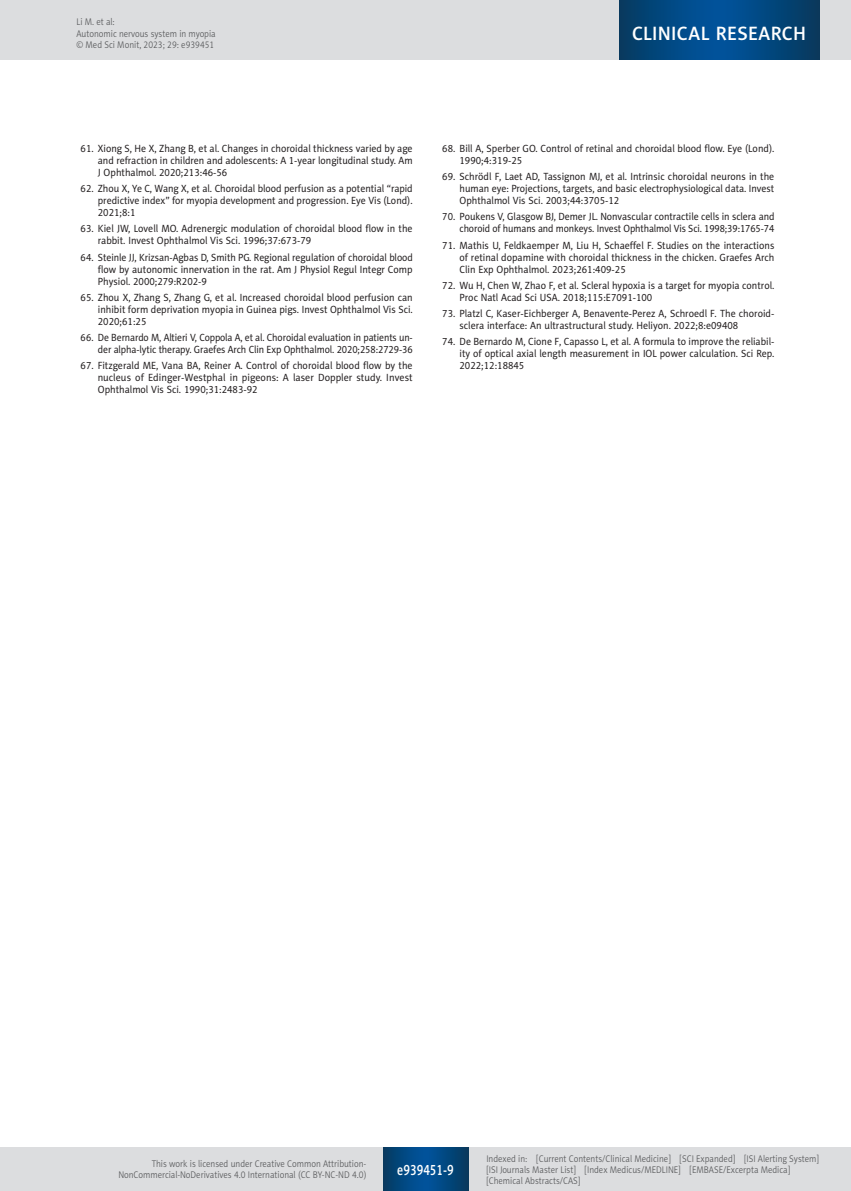
<style>
.page{position:relative;width:851px;height:1191px;background:#fff}
.page>*{position:absolute;margin:0;border:0;box-sizing:border-box;transform-origin:0 0}
.t1{font:19.5px "Naomi Sans EFN Medium";letter-spacing:.015em;color:#fff}
.t2{font:15px "Naomi Sans EFN Medium";color:#fff;scale:.8 1}
.MSM_Referencje_punkt{font:10.5px/12px "Naomi Sans EFN";color:#231f20;text-align:justify;scale:.95 1}
.MSM_Referencje_punkt-2{font:10.5px/12px "Naomi Sans EFN";color:#231f20;text-align:justify;scale:.94 1}
.MSM_Referencje_punkt-3{font:10.5px/12px "Naomi Sans EFN";color:#231f20;text-align:right;scale:.92 1}
.t3{font:9.75px/11.2px "Naomi Sans EFN Light";color:#57585a;scale:.9 1}
</style>
<div class="page">
<div style="left:0;top:1148px;width:850px;height:43px;background:#dcdddf"></div>
<svg style="left:383px;top:1147px;width:85px;height:43px"></svg>
<div style="left:0;top:0;width:850px;height:60px;background:#dcdddf"></div>
<svg style="left:619px;top:0;width:200px;height:60px"></svg>
<p class="t3" style="left:77px;top:16px;width:156px">Li M. et al:<br>Autonomic nervous system in myopia © Med Sci Monit, 2023; 29: e939451</p>
<h1 class="t1" style="left:632px;top:22px;width:175px">CLINICAL RESEARCH</h1>
<p class="MSM_Referencje_punkt" style="left:98px;top:142px;width:333px;text-indent:-17px">61. Xiong S, He X, Zhang B, et al. Changes in choroidal thickness varied by age and refraction in children and adolescents: A 1-year longitudinal study. Am J Ophthalmol. 2020;213:46-56</p>
<p class="MSM_Referencje_punkt-2" style="left:98px;top:183px;width:336px;text-indent:-17px">62. Zhou X, Ye C, Wang X, et al. Choroidal blood perfusion as a potential “rapid predictive index” for myopia development and progression. Eye Vis (Lond).<br>2021;8:1</p>
<p class="MSM_Referencje_punkt" style="left:98px;top:223px;width:333px;text-indent:-17px">63. Kiel JW, Lovell MO. Adrenergic modulation of choroidal blood flow in the rabbit. Invest Ophthalmol Vis Sci. 1996;37:673-79</p>
<p class="MSM_Referencje_punkt-2" style="left:98px;top:251px;width:336px;text-indent:-17px">64. Steinle JJ, Krizsan-Agbas D, Smith PG. Regional regulation of choroidal blood flow by autonomic innervation in the rat. Am J Physiol Regul Integr Comp Physiol. 2000;279:R202-9</p>
<p class="MSM_Referencje_punkt" style="left:98px;top:291px;width:333px;text-indent:-17px">65. Zhou X, Zhang S, Zhang G, et al. Increased choroidal blood perfusion can inhibit form deprivation myopia in Guinea pigs. Invest Ophthalmol Vis Sci.<br>2020;61:25</p>
<p class="MSM_Referencje_punkt-3" style="left:81px;top:332px;width:362px">66. De Bernardo M, Altieri V, Coppola A, et al. Choroidal evaluation in patients un&shy;der alpha-lytic therapy. Graefes Arch Clin Exp Ophthalmol. 2020;258:2729-36</p>
<p class="MSM_Referencje_punkt" style="left:98px;top:360px;width:333px;text-indent:-17px">67. Fitzgerald ME, Vana BA, Reiner A. Control of choroidal blood flow by the nucleus of Edinger-Westphal in pigeons: A laser Doppler study. Invest Ophthalmol Vis Sci. 1990;31:2483-92</p>
<p class="MSM_Referencje_punkt" style="left:459px;top:142px;width:333px;text-indent:-17px">68. Bill A, Sperber GO. Control of retinal and choroidal blood flow. Eye (Lond).<br>1990;4:319-25</p>
<p class="MSM_Referencje_punkt" style="left:459px;top:171px;width:333px;text-indent:-17px">69. Schrödl F, Laet AD, Tassignon MJ, et al. Intrinsic choroidal neurons in the human eye: Projections, targets, and basic electrophysiological data. Invest Ophthalmol Vis Sci. 2003;44:3705-12</p>
<p class="MSM_Referencje_punkt-2" style="left:442px;top:211px;width:355px;text-align:right">70. Poukens V, Glasgow BJ, Demer JL. Nonvascular contractile cells in sclera and choroid of humans and monkeys. Invest Ophthalmol Vis Sci. 1998;39:1765-74</p>
<p class="MSM_Referencje_punkt" style="left:459px;top:239px;width:333px;text-indent:-17px">71. Mathis U, Feldkaemper M, Liu H, Schaeffel F. Studies on the interactions of retinal dopamine with choroidal thickness in the chicken. Graefes Arch Clin Exp Ophthalmol. 2023;261:409-25</p>
<p class="MSM_Referencje_punkt" style="left:459px;top:279px;width:333px;text-indent:-17px">72. Wu H, Chen W, Zhao F, et al. Scleral hypoxia is a target for myopia control.<br>Proc Natl Acad Sci USA. 2018;115:E7091-100</p>
<p class="MSM_Referencje_punkt" style="left:459px;top:308px;width:333px;text-indent:-17px">73. Platzl C, Kaser-Eichberger A, Benavente-Perez A, Schroedl F. The choroid&shy;sclera interface: An ultrastructural study. Heliyon. 2022;8:e09408</p>
<p class="MSM_Referencje_punkt" style="left:459px;top:336px;width:333px;text-indent:-17px">74. De Bernardo M, Cione F, Capasso L, et al. A formula to improve the reliabil&shy;ity of optical axial length measurement in IOL power calculation. Sci Rep.<br>2022;12:18845</p>
<p class="t3" style="left:118px;top:1158px;width:277px;text-align:right">This work is licensed under Creative Common Attribution-<br>NonCommercial-NoDerivatives 4.0 International (CC BY-NC-ND 4.0)</p>
<h2 class="t2" style="left:397px;top:1160px;width:72px">e939451-9</h2>
<p class="t3" style="left:486px;top:1152px;width:371px">Indexed in: [Current Contents/Clinical Medicine] [SCI Expanded] [ISI Alerting System] [ISI Journals Master List] [Index Medicus/MEDLINE] [EMBASE/Excerpta Medica] [Chemical Abstracts/CAS]</p>
</div>
